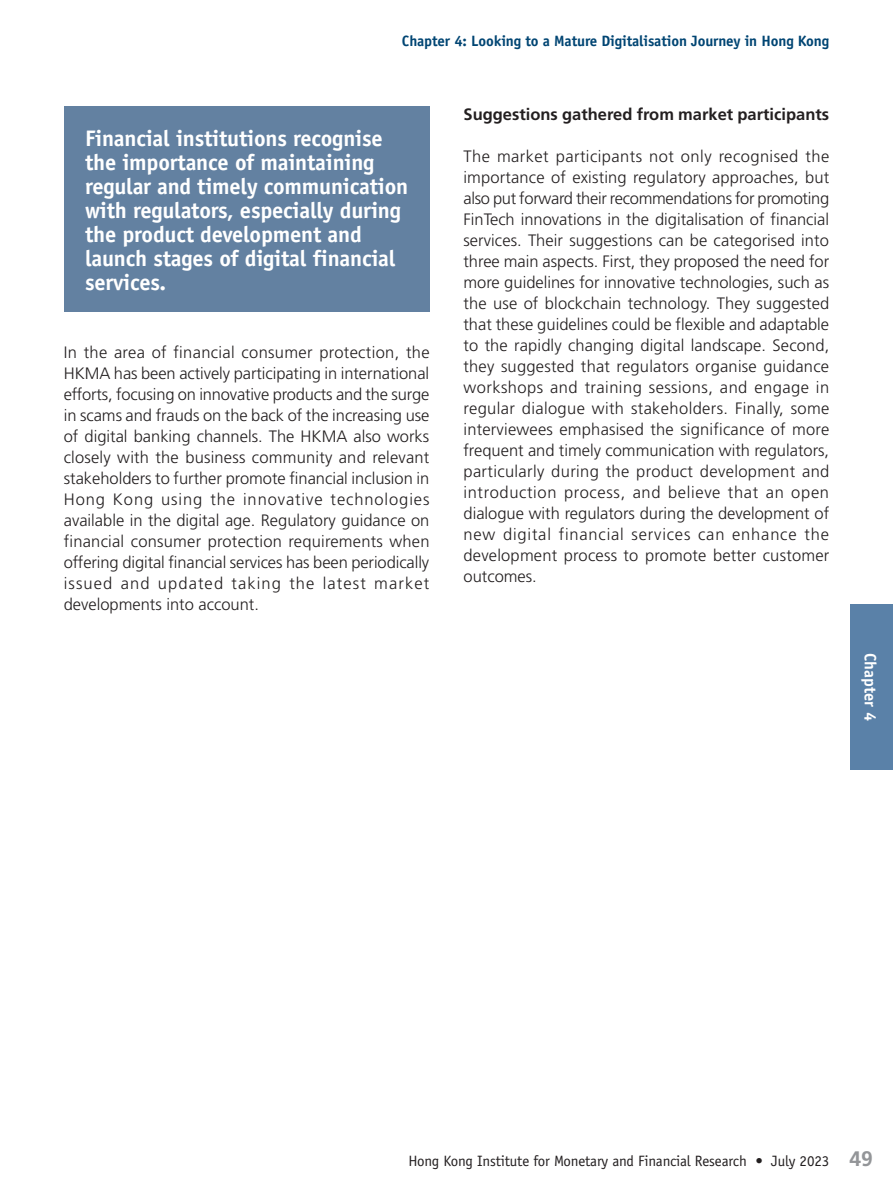
<style>
.page{position:relative;width:893px;height:1191px;background:#fff}
.page>*{position:absolute;margin:0;border:0;box-sizing:border-box;transform-origin:0 0}
.t1{font:700 22.5px/24px "Officina Sans Std";letter-spacing:-.01em;color:#fff}
.t2{font:300 16.5px/21px "Frutiger LT Std";letter-spacing:.015em;color:#231f20;text-align:justify}
.t3{font:700 16.5px "Frutiger LT Std";color:#231f20}
.t4{font:700 16.5px "Officina Sans Std";color:#fff}
.t5{font:15px "Officina Sans Std";letter-spacing:-.01em;color:#231f20}
.t6{font:700 15px "Officina Sans Std";letter-spacing:-.01em;color:#004573}
.s1{font-family:"Helvetica Neue LT Std";font-weight:300}
.s2{font-family:"Frutiger LT Std";font-weight:700;font-size:21px;color:#939598}
</style>
<div class="page">
<div style="left:64px;top:106px;width:365px;height:205px;background:#6381a1"></div>
<div style="left:850px;top:604px;width:43px;height:166px;background:#5a81a8"></div>
<p class="t6" style="left:402px;top:32px;width:429px">Chapter 4: Looking to a Mature Digitalisation Journey in Hong Kong</p>
<h1 class="t1" style="left:85px;top:126px;width:325px">Financial institutions recognise the importance of maintaining regular and timely communication with regulators, especially during the product development and launch stages of digital financial services.</h1>
<p class="t2" style="left:64px;top:342px;width:367px">In the area of financial consumer protection, the HKMA has been actively participating in international efforts, focusing on innovative products and the surge in scams and frauds on the back of the increasing use of digital banking channels. The HKMA also works closely with the business community and relevant stakeholders to further promote financial inclusion in Hong Kong using the innovative technologies available in the digital age. Regulatory guidance on financial consumer protection requirements when offering digital financial services has been periodically issued and updated taking the latest market developments into account.</p>
<p class="t3" style="left:463px;top:105px;width:367px">Suggestions gathered from market participants</p>
<p class="t2" style="left:463px;top:146px;width:367px">The market participants not only recognised the importance of existing regulatory approaches, but also put forward their recommendations for promoting FinTech innovations in the digitalisation of financial services. Their suggestions can be categorised into three main aspects. First, they proposed the need for more guidelines for innovative technologies, such as the use of blockchain technology. They suggested that these guidelines could be flexible and adaptable to the rapidly changing digital landscape. Second, they suggested that regulators organise guidance workshops and training sessions, and engage in regular dialogue with stakeholders. Finally, some interviewees emphasised the significance of more frequent and timely communication with regulators, particularly during the product development and introduction process, and believe that an open dialogue with regulators during the development of new digital financial services can enhance the development process to promote better customer outcomes.</p>
<p class="t4" style="left:881px;top:653px;width:70px;rotate:90deg">Chapter 4</p>
<p class="t5" style="left:408px;top:1151px;width:466px">Hong Kong Institute for Monetary and Financial Research <span class="s1">•</span> July 2023 <span class="s2">49</span></p>
</div>
